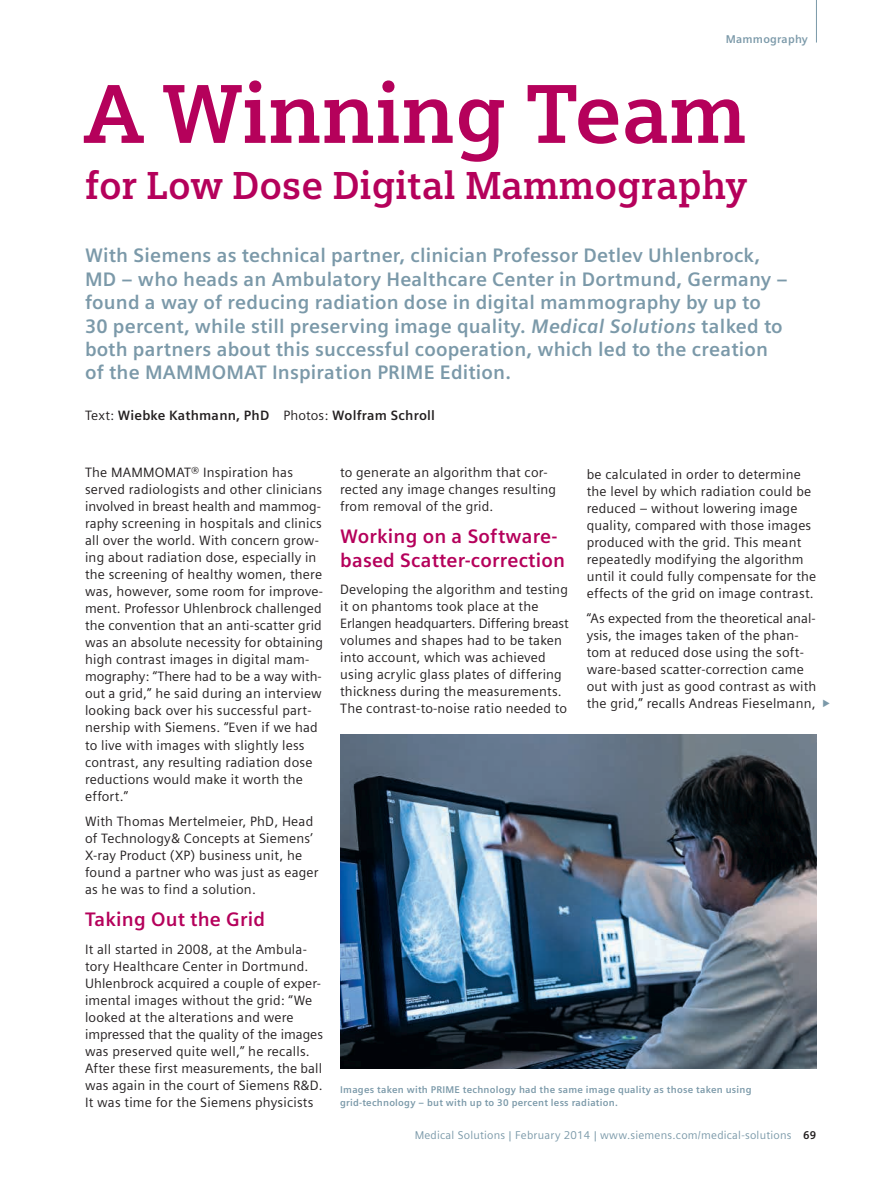
<style>
.page{position:relative;width:893px;height:1191px;background:#fff}
.page>*{position:absolute;margin:0;border:0;box-sizing:border-box;transform-origin:0 0}
.t1{font:700 83.55px "Siemens Slab";color:#b5015b}
.t2{font:700 39px "Siemens Slab";color:#b5015b}
.t3{font:700 19.5px/23.4px "Siemens Sans";letter-spacing:.01em;color:#7b99a9}
.t4{font:700 19.5px/23.4px "Siemens Sans";letter-spacing:.01em;color:#b5015b}
.t5{font:13.5px/17px "Siemens Sans";letter-spacing:.015em;color:#231f20}
.t6{font:700 13.5px "Siemens Sans";letter-spacing:.015em;color:#231f20}
.t7{font:11.25px "Siemens Sans";letter-spacing:.02em;color:#7b99a9}
.t8{font:700 11.25px "Siemens Sans";letter-spacing:.02em;color:#7b99a9}
.t9{font:700 9.75px/12.8px "Siemens Sans";letter-spacing:.025em;color:#7b99a9}
.s1{font-style:italic}
.s2{font-weight:400}
.s3{font-weight:700;color:#231f20}
</style>
<div class="page">
<img style="left:340px;top:735px;width:476px;height:333px">
<hr style="left:816px;top:0;width:1px;height:43px;background:#7b99a9">
<p class="t8" style="left:726px;top:32px;width:84px">Mammography</p>
<h1 class="t1" style="left:85px;top:64px;width:663px">A Winning Team</h1>
<h2 class="t2" style="left:85px;top:163px;width:663px">for Low Dose Digital Mammography</h2>
<p class="t3" style="left:85px;top:244px;width:704px">With Siemens as technical partner, clinician Professor Detlev Uhlenbrock, MD – who heads an Ambulatory Healthcare Center in Dortmund, Germany – found a way of reducing radiation dose in digital mammography by up to 30 percent, while still preserving image quality. <span class="s1">Medical Solutions</span> talked to both partners about this successful cooperation, which led to the creation of the MAMMOMAT Inspiration PRIME Edition.</p>
<p class="t6" style="left:85px;top:407px;width:351px"><span class="s2">Text:</span> Wiebke Kathmann, PhD <span class="s2">Photos:</span> Wolfram Schroll</p>
<p class="t5" style="left:85px;top:464px;width:240px">The MAMMOMAT® Inspiration has served radiologists and other clinicians involved in breast health and mammog&shy;raphy screening in hospitals and clinics all over the world. With concern grow&shy;ing about radiation dose, especially in the screening of healthy women, there was, however, some room for improve&shy;ment. Professor Uhlenbrock challenged the convention that an anti-scatter grid was an absolute necessity for obtaining high contrast images in digital mam&shy;mography: “There had to be a way with&shy;out a grid,” he said during an interview looking back over his successful part&shy;nership with Siemens. “Even if we had to live with images with slightly less contrast, any resulting radiation dose reductions would make it worth the effort.”</p>
<p class="t5" style="left:85px;top:813px;width:235px">With Thomas Mertelmeier, PhD, Head of Technology&amp; Concepts at Siemens’ X-ray Product (XP) business unit, he found a partner who was just as eager as he was to find a solution.</p>
<h3 class="t4" style="left:85px;top:907px;width:181px">Taking Out the Grid</h3>
<p class="t5" style="left:85px;top:940px;width:240px">It all started in 2008, at the Ambula&shy;tory Healthcare Center in Dortmund.<br>Uhlenbrock acquired a couple of exper&shy;imental images without the grid: “We looked at the alterations and were impressed that the quality of the images was preserved quite well,” he recalls.<br>After these first measurements, the ball was again in the court of Siemens R&amp;D.<br>It was time for the Siemens physicists</p>
<p class="t5" style="left:340px;top:464px;width:218px">to generate an algorithm that cor&shy;rected any image changes resulting from removal of the grid.</p>
<h3 class="t4" style="left:340px;top:525px;width:226px">Working on a Software&shy;based Scatter-correction</h3>
<p class="t5" style="left:340px;top:581px;width:230px">Developing the algorithm and testing it on phantoms took place at the Erlangen headquarters. Differing breast volumes and shapes had to be taken into account, which was achieved using acrylic glass plates of differing thickness during the measurements.<br>The contrast-to-noise ratio needed to</p>
<p class="t5" style="left:587px;top:465px;width:231px">be calculated in order to determine the level by which radiation could be reduced – without lowering image quality, compared with those images produced with the grid. This meant repeatedly modifying the algorithm until it could fully compensate for the effects of the grid on image contrast.</p>
<p class="t5" style="left:587px;top:610px;width:231px">“As expected from the theoretical anal&shy;ysis, the images taken of the phan&shy;tom at reduced dose using the soft&shy;ware-based scatter-correction came out with just as good contrast as with the grid,” recalls Andreas Fieselmann,</p>
<p class="t9" style="left:340px;top:1083px;width:413px">Images taken with PRIME technology had the same image quality as those taken using grid-technology – but with up to 30 percent less radiation.</p>
<p class="t7" style="left:415px;top:1129px;width:403px">Medical Solutions | February 2014 | www.siemens.com/medical-solutions <span class="s3">69</span></p>
</div>
